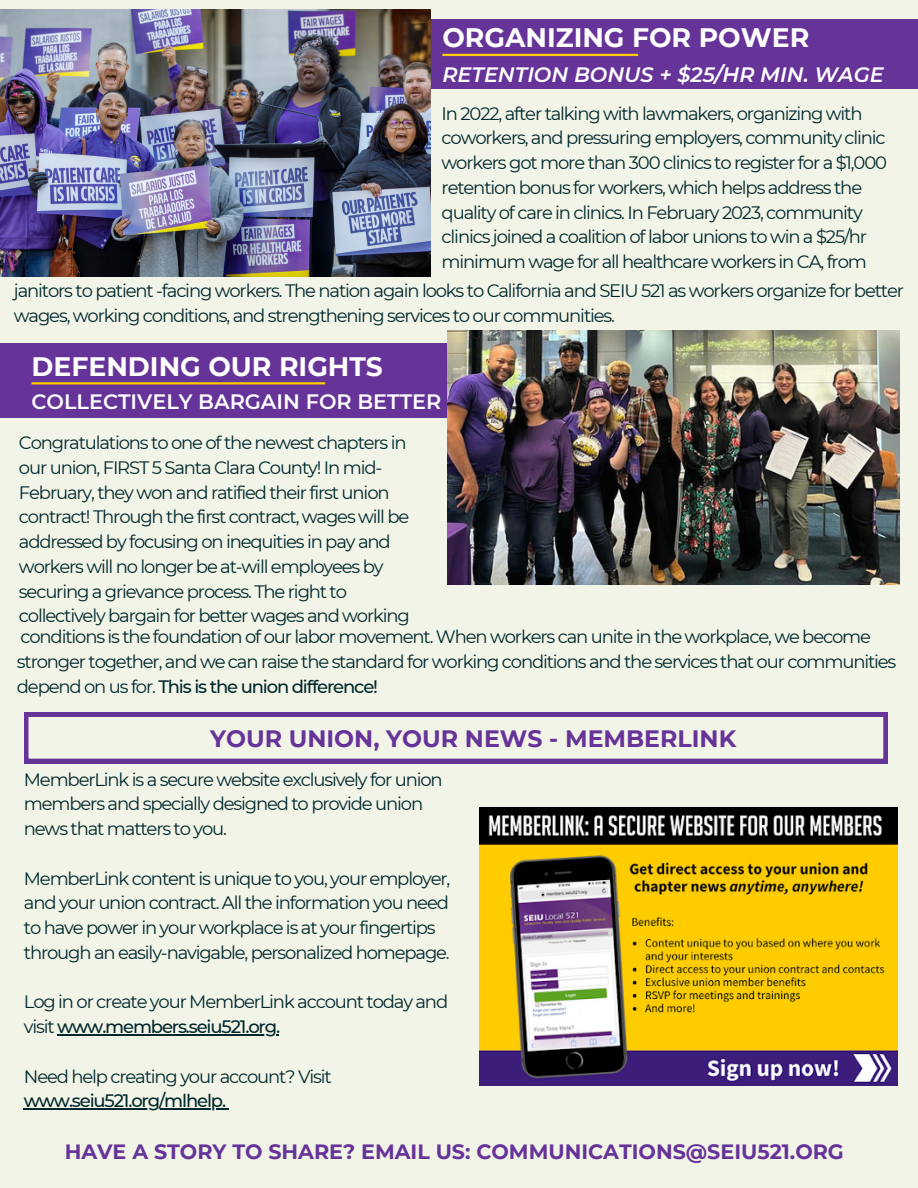
<style>
.page{position:relative;width:918px;height:1188px;background:#f2f4e8}
.page>*{position:absolute;margin:0;border:0;box-sizing:border-box;transform-origin:0 0}
.t1{font:700 26.7px "Montserrat";color:#fff}
.t2{font:700 23.7px "Montserrat";color:#639}
.t3{font:italic 600 20.85px "Montserrat";color:#fff}
.t4{font:600 20.85px "Montserrat";color:#fff}
.t5{font:700 20.7px "Montserrat";color:#639}
.t6{font:18px/24.8px "Montserrat";letter-spacing:-.065em;color:#00272b}
.t7{font:500 18px "Montserrat";letter-spacing:-.065em;color:#00272b}
.s1{font-weight:500}
</style>
<div class="page">
<div style="left:415px;top:19px;width:503px;height:69px;background:#639"></div>
<img style="left:0;top:9px;width:430px;height:267px">
<hr style="left:442px;top:54px;width:196px;height:2px;background:#fc0">
<div style="left:0;top:343px;width:472px;height:74px;background:#639"></div>
<img style="left:447px;top:331px;width:453px;height:254px">
<hr style="left:32px;top:382px;width:293px;height:2px;background:#fc0">
<svg style="left:24px;top:712px;width:864px;height:51px"></svg>
<img style="left:480px;top:807px;width:417px;height:278px">
<hr style="left:57px;top:1034px;width:48px;height:1px;background:#00272b">
<hr style="left:105px;top:1034px;width:171px;height:1px;background:#00272b">
<hr style="left:24px;top:1109px;width:198px;height:1px;background:#00272b">
<h1 class="t1" style="left:442px;top:22px;width:368px">ORGANIZING FOR POWER</h1>
<p class="t3" style="left:442px;top:62px;width:443px">RETENTION BONUS + $25/HR MIN. WAGE</p>
<p class="t6" style="left:442px;top:101px;width:447px">In 2022, after talking with lawmakers, organizing with coworkers, and pressuring employers, community clinic workers got more than 300 clinics to register for a $1,000 retention bonus for workers, which helps address the quality of care in clinics. In February 2023, community clinics joined a coalition of labor unions to win a $25/hr minimum wage for all healthcare workers in CA, from</p>
<p class="t6" style="left:14px;top:278px;width:892px">janitors to patient -facing workers. The nation again looks to California and SEIU 521 as workers organize for better wages, working conditions, and strengthening services to our communities.</p>
<h1 class="t1" style="left:32px;top:350px;width:353px">DEFENDING OUR RIGHTS</h1>
<p class="t4" style="left:32px;top:389px;width:411px">COLLECTIVELY BARGAIN FOR BETTER</p>
<p class="t6" style="left:19px;top:430px;width:392px">Congratulations to one of the newest chapters in our union, FIRST 5 Santa Clara County! In mid-February, they won and ratified their first union contract! Through the first contract, wages will be addressed by focusing on inequities in pay and workers will no longer be at-will employees by securing a grievance process. The right to collectively bargain for better wages and working</p>
<p class="t6" style="left:17px;top:625px;width:881px">conditions is the foundation of our labor movement. When workers can unite in the workplace, we become stronger together, and we can raise the standard for working conditions and the services that our communities depend on us for. <span class="s1">This is the union difference!</span></p>
<h2 class="t2" style="left:210px;top:724px;width:528px">YOUR UNION, YOUR NEWS - MEMBERLINK</h2>
<p class="t6" style="left:24px;top:767px;width:420px">MemberLink is a secure website exclusively for union members and specially designed to provide union news that matters to you.</p>
<p class="t6" style="left:24px;top:866px;width:428px">MemberLink content is unique to you, your employer, and your union contract. All the information you need to have power in your workplace is at your fingertips through an easily-navigable, personalized homepage.</p>
<p class="t6" style="left:24px;top:990px;width:426px">Log in or create your MemberLink account today and visit <span class="s1">www.members.seiu521.org.</span></p>
<p class="t6" style="left:24px;top:1064px;width:309px">Need help creating your account? Visit</p>
<p class="t7" style="left:24px;top:1090px;width:204px">www.seiu521.org/mlhelp.</p>
<p class="t5" style="left:65px;top:1139px;width:781px">HAVE A STORY TO SHARE? EMAIL US: COMMUNICATIONS@SEIU521.ORG</p>
</div>
